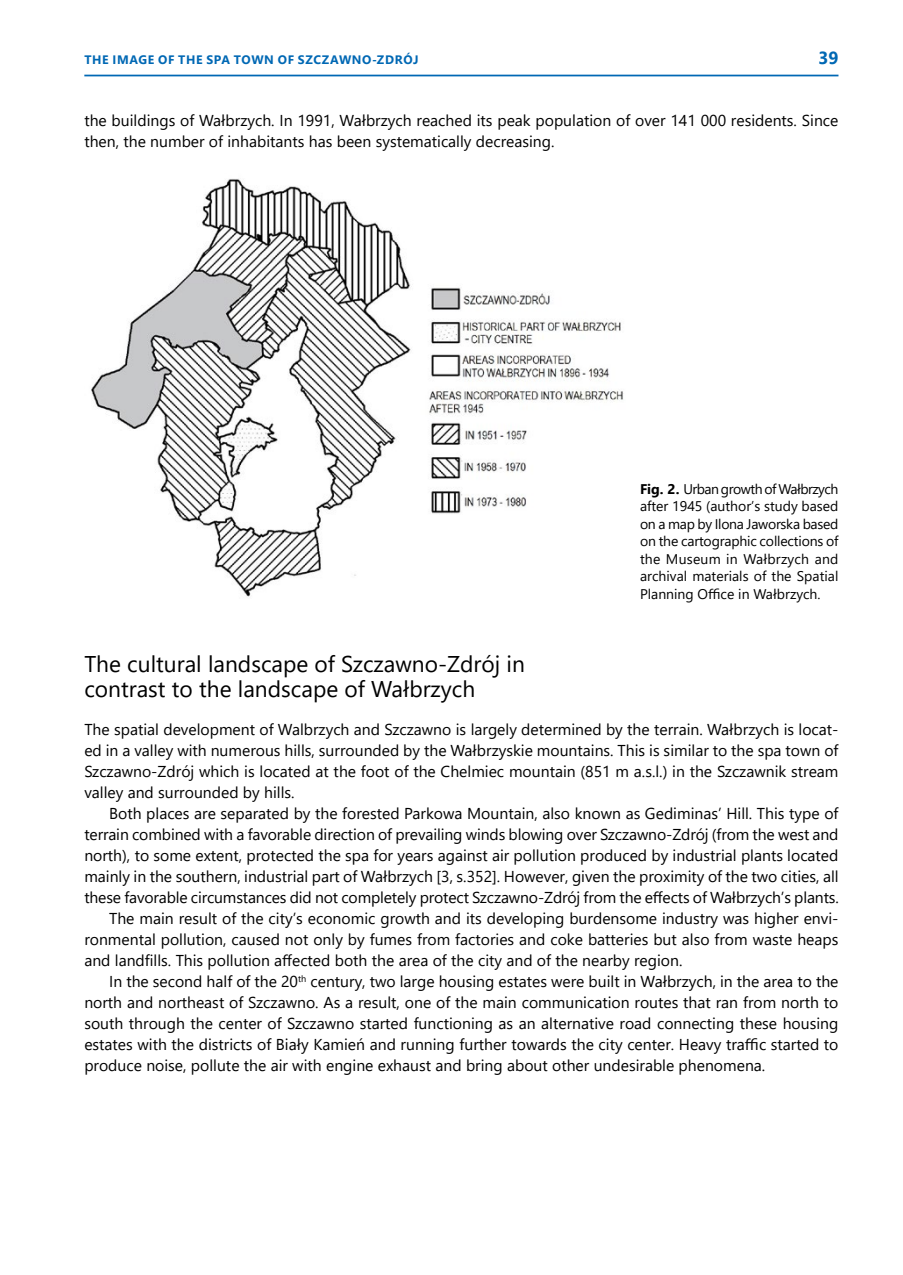
<style>
.page{position:relative;width:903px;height:1275px;background:#fff}
.page>*{position:absolute;margin:0;border:0;box-sizing:border-box;transform-origin:0 0}
.t1{font:22.75px/24.5px "Segoe UI";color:#000}
.t2{font:700 17.5px "Segoe UI";color:#0068b4}
.t3{font:15.75px/21px "Segoe UI";color:#000}
.t4{font:14px/17.5px "Segoe UI";color:#000;text-align:justify}
.t5{font:700 12.25px "Segoe UI";letter-spacing:.05em;color:#0068b4}
.s1{font-weight:700}
</style>
<div class="page">
<hr style="left:84px;top:75px;width:754px;height:1px;background:#0068b4">
<img style="left:91px;top:179px;width:533px;height:418px">
<p class="t5" style="left:85px;top:49px;width:336px">THE IMAGE OF THE SPA TOWN OF SZCZAWNO‑ZDRÓJ</p>
<p class="t2" style="left:818px;top:42px;width:21px">39</p>
<p class="t3" style="left:84px;top:109px;width:756px">the buildings of Wałbrzych. In 1991, Wałbrzych reached its peak population of over 141 000 residents. Since then, the number of inhabitants has been systematically decreasing.</p>
<p class="t4" style="left:640px;top:479px;width:200px"><span class="s1">FIG. 2.</span> Urban growth of Wałbrzych after 1945 (author’s study based on a map by Ilona Jaworska based on the cartographic collections of the Museum in Wałbrzych and archival materials of the Spatial Planning Office in Wałbrzych.</p>
<h1 class="t1" style="left:84px;top:650px;width:442px">The cultural landscape of Szczawno-Zdrój in contrast to the landscape of Wałbrzych</h1>
<p class="t3" style="left:84px;top:718px;width:756px;text-align:justify">The spatial development of Walbrzych and Szczawno is largely determined by the terrain. Wałbrzych is locat&shy;ed in a valley with numerous hills, surrounded by the Wałbrzyskie mountains. This is similar to the spa town of Szczawno-Zdrój which is located at the foot of the Chelmiec mountain (851 m a.s.l.) in the Szczawnik stream valley and surrounded by hills.</p>
<p class="t3" style="left:109px;top:802px;width:731px">Both places are separated by the forested Parkowa Mountain, also known as Gediminas’ Hill. This type of</p>
<p class="t3" style="left:84px;top:823px;width:756px">terrain combined with a favorable direction of prevailing winds blowing over Szczawno-Zdrój (from the west and</p>
<p class="t3" style="left:84px;top:844px;width:756px">north), to some extent, protected the spa for years against air pollution produced by industrial plants located</p>
<p class="t3" style="left:84px;top:865px;width:756px">mainly in the southern, industrial part of Wałbrzych [3, s.352]. However, given the proximity of the two cities, all</p>
<p class="t3" style="left:84px;top:886px;width:756px">these favorable circumstances did not completely protect Szczawno-Zdrój from the effects of Wałbrzych’s plants.</p>
<p class="t3" style="left:109px;top:907px;width:731px">The main result of the city’s economic growth and its developing burdensome industry was higher envi-</p>
<p class="t3" style="left:84px;top:928px;width:756px">ronmental pollution, caused not only by fumes from factories and coke batteries but also from waste heaps</p>
<p class="t3" style="left:84px;top:949px;width:600px">and landfills. This pollution affected both the area of the city and of the nearby region.</p>
<p class="t3" style="left:109px;top:970px;width:731px">In the second half of the 20<sup>th</sup> century, two large housing estates were built in Wałbrzych, in the area to the</p>
<p class="t3" style="left:84px;top:991px;width:756px">north and northeast of Szczawno. As a result, one of the main communication routes that ran from north to</p>
<p class="t3" style="left:84px;top:1012px;width:756px">south through the center of Szczawno started functioning as an alternative road connecting these housing</p>
<p class="t3" style="left:84px;top:1033px;width:756px">estates with the districts of Biały Kamień and running further towards the city center. Heavy traffic started to</p>
<p class="t3" style="left:84px;top:1054px;width:682px">produce noise, pollute the air with engine exhaust and bring about other undesirable phenomena.</p>
</div>
